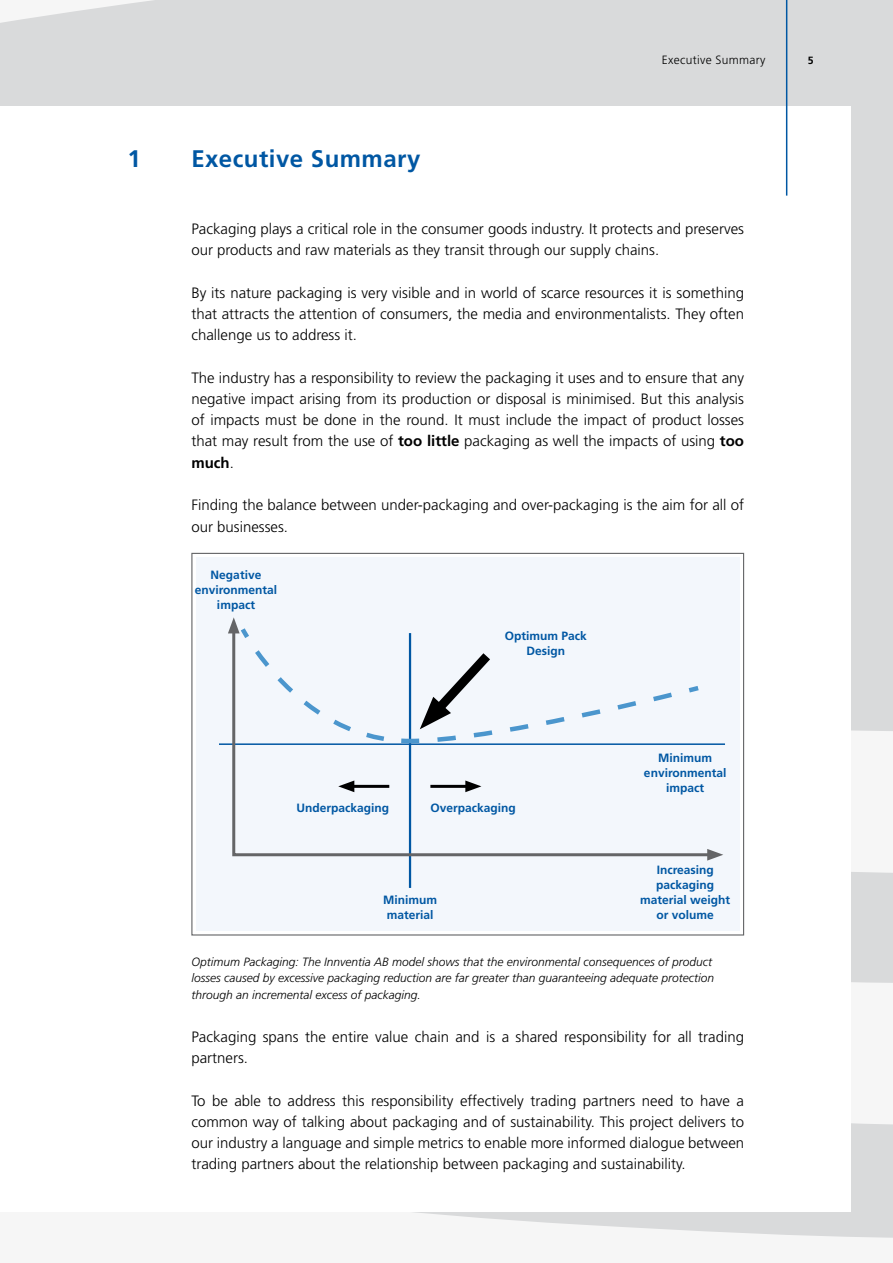
<style>
.page{position:relative;width:893px;height:1263px;background:#fff}
.page>*{position:absolute;margin:0;border:0;box-sizing:border-box;transform-origin:0 0}
.t1{font:700 24px "Frutiger";letter-spacing:.02em;color:#0057a3}
.t2{font:300 15px/21.3px "Frutiger";color:#000}
.t3{font:italic 300 12px/16.5px "Frutiger";color:#000}
.t4{font:700 12px/15px "Frutiger";color:#0057a3;text-align:center}
.t5{font:300 12px "Frutiger";letter-spacing:.025em;color:#000}
.t6{font:700 10.5px "Frutiger";color:#000}
.s1{font-weight:700}
</style>
<div class="page">
<div style="left:0;top:0;width:893px;height:526px;background:#d9dadb"></div>
<div style="left:851px;top:526px;width:42px;height:206px;background:#d9dadb"></div>
<svg style="left:411px;top:871px;width:482px;height:367px;fill:#d9dadb"></svg>
<div style="left:0;top:106px;width:850px;height:1106px;background:#fff"></div>
<hr style="left:786px;top:0;width:1px;height:196px;background:#0057a3">
<div style="left:196px;top:558px;width:543px;height:373px;background:#f3f7fc"></div>
<hr style="left:409px;top:633px;width:2px;height:255px;background:#0057a3">
<hr style="left:219px;top:743px;width:506px;height:2px;background:#0057a3">
<svg style="left:231px;top:628px;width:485px;height:230px"></svg>
<svg style="left:228px;top:617px;width:12px;height:16px"></svg>
<svg style="left:707px;top:849px;width:16px;height:12px"></svg>
<h1 class="t1" style="left:128px;top:144px;width:15px">1</h1>
<h1 class="t1" style="left:191px;top:144px;width:231px">Executive Summary</h1>
<p class="t5" style="left:662px;top:53px;width:105px">Executive Summary</p>
<p class="t6" style="left:808px;top:54px;width:7px">5</p>
<p class="t2" style="left:191px;top:218px;width:554px">Packaging plays a critical role in the consumer goods industry. It protects and preserves our products and raw materials as they transit through our supply chains.</p>
<p class="t2" style="left:191px;top:282px;width:554px;text-align:justify">By its nature packaging is very visible and in world of scarce resources it is something that attracts the attention of consumers, the media and environmentalists. They often challenge us to address it.</p>
<p class="t2" style="left:191px;top:367px;width:554px;text-align:justify">The industry has a responsibility to review the packaging it uses and to ensure that any negative impact arising from its production or disposal is minimised. But this analysis of impacts must be done in the round. It must include the impact of product losses that may result from the use of <span class="s1">too little</span> packaging as well the impacts of using <span class="s1">too much</span>.</p>
<p class="t2" style="left:191px;top:495px;width:554px">Finding the balance between under-packaging and over-packaging is the aim for all of our businesses.</p>
<p class="t4" style="left:195px;top:567px;width:84px">Negative environmental impact</p>
<p class="t4" style="left:505px;top:628px;width:84px">Optimum Pack<br>Design</p>
<p class="t4" style="left:297px;top:800px;width:94px">Underpackaging</p>
<p class="t4" style="left:430px;top:800px;width:87px">Overpackaging</p>
<p class="t4" style="left:383px;top:892px;width:55px">Minimum material</p>
<p class="t4" style="left:644px;top:750px;width:84px">Minimum environmental impact</p>
<p class="t4" style="left:640px;top:863px;width:92px">Increasing packaging material weight or volume</p>
<p class="t3" style="left:191px;top:953px;width:524px">Optimum Packaging: The Innventia AB model shows that the environmental consequences of product losses caused by excessive packaging reduction are far greater than guaranteeing adequate protection through an incremental excess of packaging.</p>
<p class="t2" style="left:191px;top:1026px;width:554px">Packaging spans the entire value chain and is a shared responsibility for all trading partners.</p>
<p class="t2" style="left:191px;top:1090px;width:554px;text-align:justify">To be able to address this responsibility effectively trading partners need to have a common way of talking about packaging and of sustainability. This project delivers to our industry a language and simple metrics to enable more informed dialogue between trading partners about the relationship between packaging and sustainability.</p>
</div>
